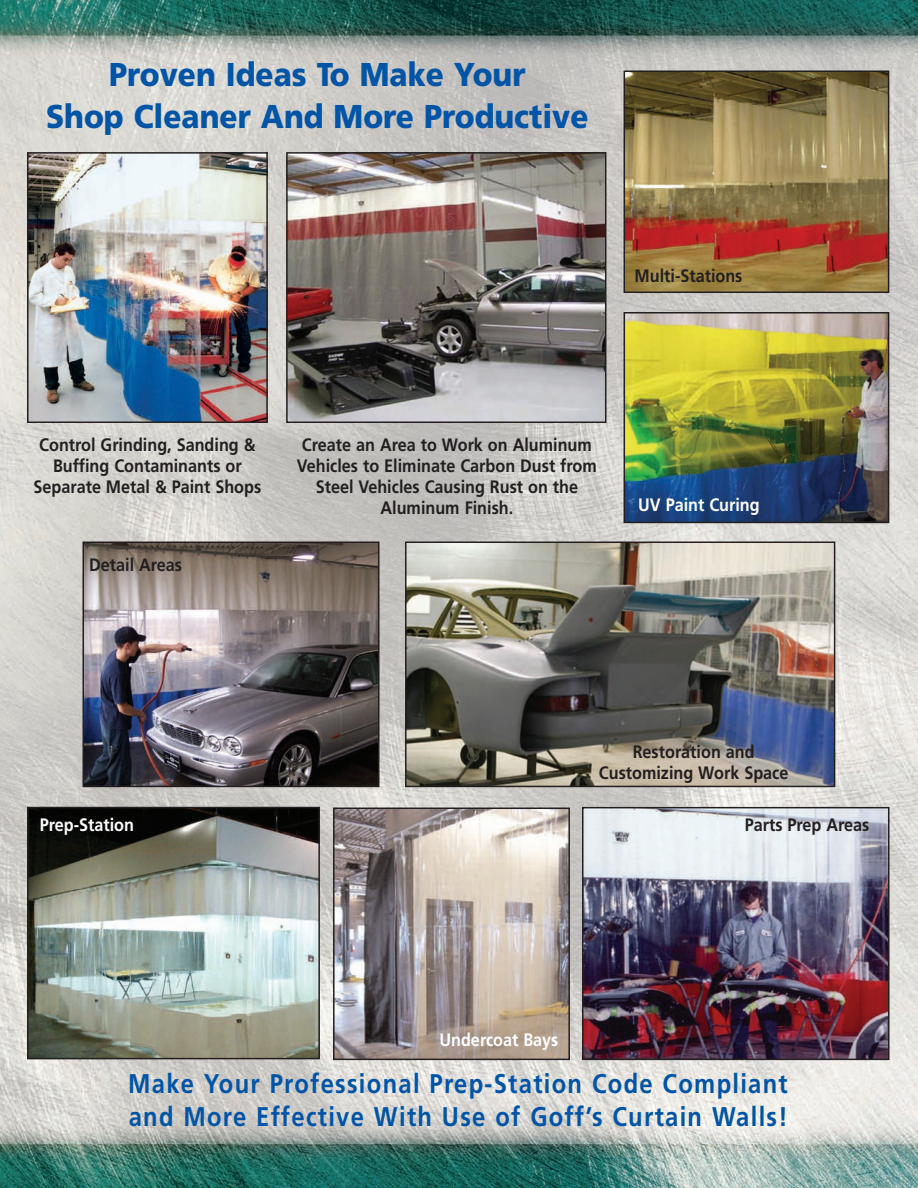
<style>
.page{position:relative;width:918px;height:1188px;background:#fff}
.page>*{position:absolute;margin:0;border:0;box-sizing:border-box;transform-origin:0 0}
.t1{font:900 33px/42px "Frutiger";color:#0154a6;text-align:center;scale:.9 1}
.t2{font:700 27px/32.4px "Frutiger";letter-spacing:.055em;color:#0154a6;scale:.88 1}
.t3{font:700 18px/21px "Frutiger";color:#231f20;text-align:center;scale:.9 1}
.t4{font:700 18px "Frutiger";color:#fff;scale:.9 1}
</style>
<div class="page">
<img style="left:0;top:0;width:918px;height:1188px">
<img style="left:30px;top:155px;width:235px;height:265px">
<div style="left:27px;top:152px;width:241px;height:271px;border:2px solid #231f20"></div>
<img style="left:289px;top:155px;width:314px;height:265px">
<div style="left:286px;top:152px;width:320px;height:271px;border:2px solid #231f20"></div>
<img style="left:85px;top:545px;width:292px;height:239px">
<div style="left:82px;top:542px;width:298px;height:245px;border:2px solid #231f20"></div>
<img style="left:408px;top:545px;width:424px;height:239px">
<div style="left:405px;top:542px;width:430px;height:245px;border:2px solid #231f20"></div>
<img style="left:336px;top:811px;width:231px;height:246px">
<div style="left:333px;top:808px;width:237px;height:252px;border:2px solid #231f20"></div>
<img style="left:585px;top:810px;width:302px;height:247px">
<div style="left:582px;top:807px;width:308px;height:253px;border:2px solid #231f20"></div>
<img style="left:30px;top:810px;width:287px;height:246px">
<div style="left:27px;top:807px;width:293px;height:252px;border:2px solid #231f20"></div>
<img style="left:627px;top:315px;width:259px;height:205px">
<div style="left:624px;top:312px;width:265px;height:211px;border:2px solid #231f20"></div>
<img style="left:627px;top:74px;width:259px;height:216px">
<div style="left:624px;top:71px;width:265px;height:222px;border:2px solid #231f20"></div>
<h1 class="t1" style="left:46px;top:56px;width:604px">Proven Ideas To Make Your<br>Shop Cleaner And More Productive</h1>
<p class="t3" style="left:634px;top:267px;width:122px">Multi-Stations</p>
<p class="t3" style="left:33px;top:436px;width:255px">Control Grinding, Sanding &amp;<br>Buffing Contaminants or<br>Separate Metal &amp; Paint Shops</p>
<p class="t3" style="left:297px;top:436px;width:335px">Create an Area to Work on Aluminum<br>Vehicles to Eliminate Carbon Dust from<br>Steel Vehicles Causing Rust on the<br>Aluminum Finish.</p>
<p class="t3" style="left:89px;top:555px;width:105px">Detail Areas</p>
<p class="t4" style="left:638px;top:497px;width:137px">UV Paint Curing</p>
<p class="t4" style="left:40px;top:817px;width:106px">Prep-Station</p>
<p class="t3" style="left:599px;top:743px;width:212px">Restoration and<br>Customizing Work Space</p>
<p class="t3" style="left:745px;top:815px;width:140px">Parts Prep Areas</p>
<p class="t4" style="left:440px;top:1032px;width:134px">Undercoat Bays</p>
<h2 class="t2" style="left:128px;top:1070px;width:751px">Make Your Professional Prep-Station Code Compliant and More Effective With Use of Goff’s Curtain Walls!</h2>
</div>
